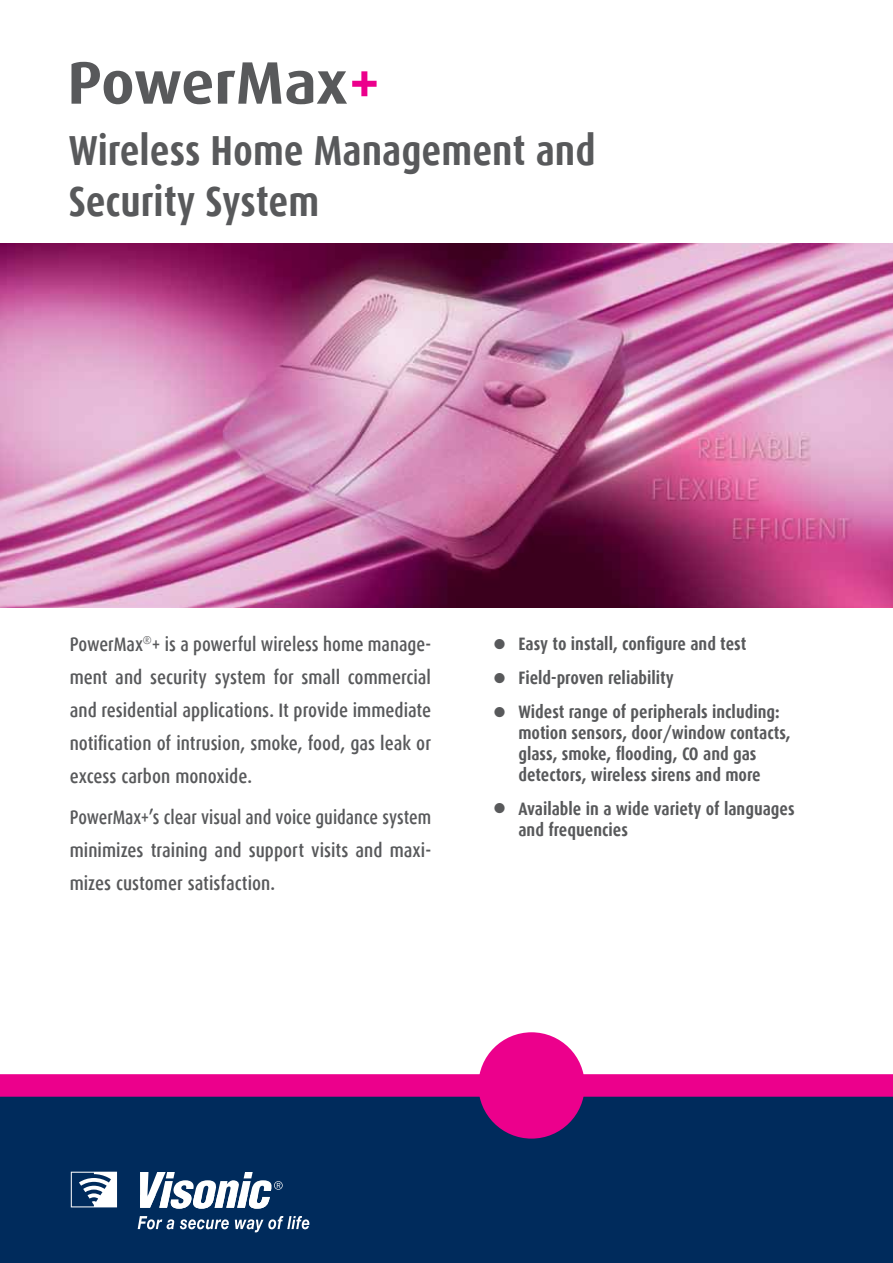
<style>
.page{position:relative;width:893px;height:1263px;background:#fff}
.page>*{position:absolute;margin:0;border:0;box-sizing:border-box;transform-origin:0 0}
.t1{font:700 60px "Dax";letter-spacing:-.01em;color:#58595b}
.t2{font:700 42px/50.4px "Dax Condensed";color:#58595b}
.t3{font:700 36px "Dax Condensed";color:#58595b}
.t4{font:500 19.5px/33px "Dax Condensed";color:#58595b;text-align:justify}
.t5{font:500 19.5px "Dax Condensed";color:#58595b;scale:.95 1}
.t6{font:700 18px/21px "Dax Condensed";color:#58595b}
.s1{color:#ec008c}
</style>
<div class="page">
<div style="left:0;top:1084px;width:893px;height:179px;background:#002b5c"></div>
<div style="left:0;top:1074px;width:893px;height:23px;background:#ec008c"></div>
<div style="left:478px;top:1032px;width:107px;height:106px;background:#ec008c;border-radius:50%"></div>
<svg style="left:138px;top:1216px;width:36px;height:13px"></svg>
<svg style="left:180px;top:1219px;width:49px;height:10px"></svg>
<svg style="left:235px;top:1216px;width:74px;height:16px"></svg>
<svg style="left:71px;top:1172px;width:212px;height:37px"></svg>
<img style="left:0;top:244px;width:893px;height:363px">
<h1 class="t1" style="left:68px;top:49px;width:315px">PowerMax<span class="s1">+</span></h1>
<h2 class="t2" style="left:69px;top:126px;width:528px">Wireless Home Management and<br>Security System</h2>
<p class="t4" style="left:70px;top:628px;width:363px">PowerMax ai s+<sup>®</sup> powerful wireless home manage-</p>
<p class="t4" style="left:70px;top:661px;width:363px">ment and security system for small commercial</p>
<p class="t4" style="left:70px;top:694px;width:363px">and residential applications It. provide immediate notification of intrusion, smoke, food, gas leak or excess carbon monoxide.</p>
<p class="t5" style="left:70px;top:807px;width:382px">PowerMax s’+ clear visual and voice guidance system</p>
<p class="t4" style="left:70px;top:834px;width:363px">minimizes training and support visits and maxi-</p>
<p class="t4" style="left:70px;top:867px;width:207px">mizes customer satisfaction.</p>
<h3 class="t3" style="left:493px;top:625px;width:15px">•</h3>
<p class="t6" style="left:518px;top:634px;width:229px">Easy to install, configure and test</p>
<h3 class="t3" style="left:493px;top:658px;width:15px">•</h3>
<p class="t6" style="left:518px;top:667px;width:157px">Field-proven reliability</p>
<h3 class="t3" style="left:493px;top:692px;width:15px">•</h3>
<p class="t6" style="left:518px;top:701px;width:263px">Widest range of peripherals including:</p>
<p class="t6" style="left:518px;top:722px;width:274px">motion sensors, door/window contacts, glass, smoke, flooding, CO and gas detectors, wireless sirens and more</p>
<p class="t6" style="left:518px;top:798px;width:278px">Available in a wide variety of languages</p>
<p class="t6" style="left:493px;top:819px;width:137px"><sup>•</sup> frequencies</p>
<p class="t6" style="left:518px;top:819px;width:27px">and</p>
</div>
